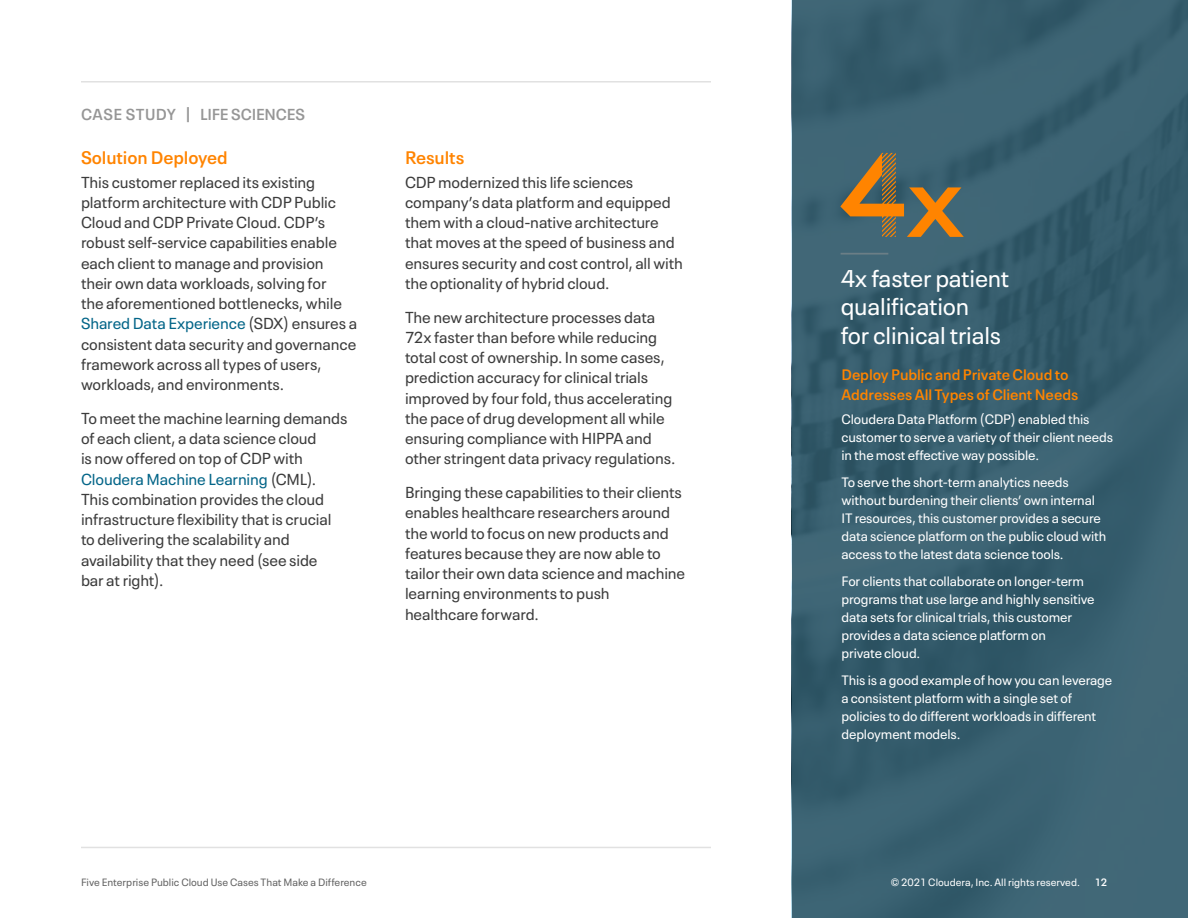
<style>
.page{position:relative;width:1188px;height:918px;background:#fff}
.page>*{position:absolute;margin:0;border:0;box-sizing:border-box;transform-origin:0 0}
.t1{font:120px "Cloudera Display O 100 Striped";color:#ff8400}
.t2{font:24px/28.5px "Neue Plak Text";letter-spacing:-.01em;color:#fff}
.t3{font:600 18px "Neue Plak Text";letter-spacing:-.005em;color:#ff8400}
.t4{font:15.75px/20.2px "Neue Plak Text";letter-spacing:-.01em;color:#3c3c3c}
.t5{font:600 15.75px "Neue Plak Text";letter-spacing:-.005em;color:#969696}
.t6{font:600 15px/19.5px "Neue Plak Text";letter-spacing:-.005em;color:#ff8400}
.t7{font:13.5px/18px "Neue Plak Text";letter-spacing:-.01em;color:#fff}
.t8{font:10.5px "Neue Plak Text";color:#646464}
.t9{font:10.5px "Neue Plak Text";color:#fff}
.t10{font:600 10.5px "Neue Plak Text";color:#fff}
.s1{color:#036588}
.s2{font-family:"Neue Plak";font-weight:700;font-stretch:expanded;font-size:70.05px}
</style>
<div class="page">
<div style="left:792px;top:0;width:396px;height:918px;background:#396070"></div>
<hr style="left:841px;top:253px;width:47px;height:2px;background:#969696">
<hr style="left:81px;top:81px;width:630px;height:1px;background:#e1e1e1">
<hr style="left:81px;top:847px;width:630px;height:1px;background:#e1e1e1">
<p class="t5" style="left:81px;top:102px;width:226px">CASE STUDY | LIFE SCIENCES</p>
<p class="t3" style="left:81px;top:143px;width:148px">Solution Deployed</p>
<p class="t4" style="left:81px;top:170px;width:278px">This customer replaced its existing platform architecture with CDP Public Cloud and CDP Private Cloud. CDP’s robust self-service capabilities enable each client to manage and provision their own data workloads, solving for<br>the aforementioned bottlenecks, while <span class="s1">Shared Data Experience</span> (SDX) ensures a consistent data security and governance framework across all types of users, workloads, and environments.</p>
<p class="t4" style="left:81px;top:407px;width:268px">To meet the machine learning demands of each client, a data science cloud<br>is now offered on top of CDP with <span class="s1">Cloudera Machine Learning</span> (CML).<br>This combination provides the cloud infrastructure flexibility that is crucial to delivering the scalability and availability that they need (see side<br>bar at right).</p>
<p class="t3" style="left:405px;top:143px;width:61px">Results</p>
<p class="t4" style="left:405px;top:170px;width:279px">CDP modernized this life sciences company’s data platform and equipped them with a cloud-native architecture that moves at the speed of business and ensures security and cost control, all with the optionality of hybrid cloud.</p>
<p class="t4" style="left:405px;top:305px;width:272px">The new architecture processes data 72x faster than before while reducing total cost of ownership. In some cases, prediction accuracy for clinical trials improved by four fold, thus accelerating the pace of drug development all while ensuring compliance with HIPPA and other stringent data privacy regulations.</p>
<p class="t4" style="left:405px;top:481px;width:282px">Bringing these capabilities to their clients enables healthcare researchers around the world to focus on new products and features because they are now able to tailor their own data science and machine learning environments to push healthcare forward.</p>
<h1 class="t1" style="left:838px;top:130px;width:127px">4<span class="s2">X</span></h1>
<h2 class="t2" style="left:841px;top:262px;width:170px">4x faster patient qualification<br>for clinical trials</h2>
<p class="t6" style="left:842px;top:364px;width:238px">Deploy Public and Private Cloud to<br>Addresses All Types of Client Needs</p>
<p class="t7" style="left:842px;top:409px;width:273px">Cloudera Data Platform (CDP) enabled this customer to serve a variety of their client needs in the most effective way possible.</p>
<p class="t7" style="left:842px;top:472px;width:266px">To serve the short-term analytics needs without burdening their clients’ own internal IT resources, this customer provides a secure data science platform on the public cloud with access to the latest data science tools.</p>
<p class="t7" style="left:842px;top:571px;width:255px">For clients that collaborate on longer-term programs that use large and highly sensitive data sets for clinical trials, this customer provides a data science platform on<br>private cloud.</p>
<p class="t7" style="left:842px;top:670px;width:272px">This is a good example of how you can leverage a consistent platform with a single set of policies to do different workloads in different deployment models.</p>
<p class="t8" style="left:81px;top:874px;width:287px">Five Enterprise Public Cloud Use Cases That Make a Difference</p>
<p class="t9" style="left:891px;top:874px;width:191px">© 2021 Cloudera, Inc. All rights reserved.</p>
<p class="t10" style="left:1095px;top:874px;width:14px">12</p>
</div>
